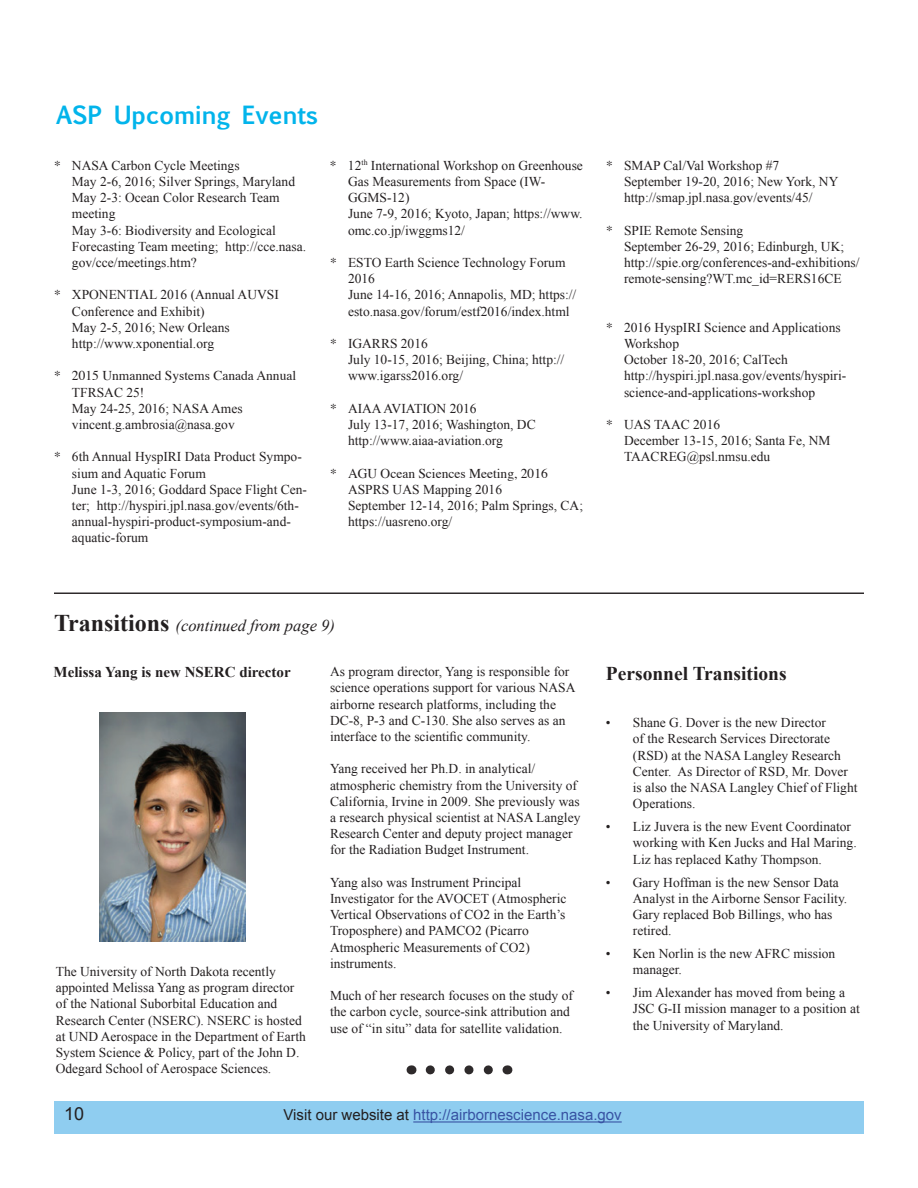
<style>
.page{position:relative;width:918px;height:1188px;background:#fff}
.page>*{position:absolute;margin:0;border:0;box-sizing:border-box;transform-origin:0 0}
.t1{font:700 24px "Euphemia UCAS";letter-spacing:-.02em;color:#02b4eb}
.t2{font:700 19.5px "Times New Roman";color:#231f20}
.t3{font:18px "Arial";color:#231f20}
.t4{font:italic 16.5px "Times New Roman";color:#231f20}
.t5{font:15px "Arial";color:#3853a3}
.t6{font:700 15px "Times New Roman";color:#231f20}
.t7{font:13.5px/16.2px "Times New Roman";color:#231f20}
.t8{font:13.5px "Times";color:#231f20}
.s1{font-family:"Times"}
.s2{font-weight:700;font-style:normal;font-size:24px}
.s3{color:#231f20}
</style>
<div class="page">
<div style="left:54px;top:1101px;width:810px;height:33px;background:#8fcdf0"></div>
<hr style="left:413px;top:1121px;width:209px;height:2px;background:#3853a3">
<hr style="left:54px;top:592px;width:810px;height:2px;background:#231f20">
<img style="left:99px;top:713px;width:147px;height:229px">
<svg style="left:430px;top:1065px;width:63px;height:9px"></svg>
<h1 class="t1" style="left:56px;top:97px;width:264px">ASP Upcoming Events</h1>
<p class="t7" style="left:72px;top:157px;width:236px;text-indent:-18px"><span class="s1">*</span> NASA Carbon Cycle Meetings<br>May 2-6, 2016; Silver Springs, Maryland<br>May 2-3: Ocean Color Research Team meeting<br>May 3-6: Biodiversity and Ecological<br>Forecasting Team meeting; http://cce.nasa. gov/cce/meetings.htm?</p>
<p class="t7" style="left:72px;top:287px;width:208px;text-indent:-18px"><span class="s1">*</span> XPONENTIAL 2016 (Annual AUVSI<br>Conference and Exhibit)<br>May 2-5, 2016; New Orleans http://www.xponential.org</p>
<p class="t8" style="left:54px;top:363px;width:244px">* 2015 Unmanned Systems Canada Annual</p>
<p class="t7" style="left:72px;top:384px;width:172px">TFRSAC 25!<br>May 24-25, 2016; NASA Ames vincent.g.ambrosia@nasa.gov</p>
<p class="t7" style="left:72px;top:449px;width:237px;text-indent:-18px"><span class="s1">*</span> 6th Annual HyspIRI Data Product Sympo&shy;sium and Aquatic Forum<br>June 1-3, 2016; Goddard Space Flight Cen&shy;ter; http://hyspiri.jpl.nasa.gov/events/6th&shy;annual-hyspiri-product-symposium-and&shy;aquatic-forum</p>
<p class="t7" style="left:348px;top:157px;width:236px;text-indent:-18px"><span class="s1">*</span> 12<sup>th</sup> International Workshop on Greenhouse<br>Gas Measurements from Space (IW-<br>GGMS-12)<br>June 7-9, 2016; Kyoto, Japan; https://www. omc.co.jp/iwggms12/</p>
<p class="t7" style="left:348px;top:254px;width:230px;text-indent:-18px"><span class="s1">*</span> ESTO Earth Science Technology Forum<br>2016<br>June 14-16, 2016; Annapolis, MD; https:// esto.nasa.gov/forum/estf2016/index.html</p>
<p class="t7" style="left:348px;top:335px;width:218px;text-indent:-18px"><span class="s1">*</span> IGARRS 2016<br>July 10-15, 2016; Beijing, China; http:// www.igarss2016.org/</p>
<p class="t7" style="left:348px;top:400px;width:189px;text-indent:-18px"><span class="s1">*</span> AIAA AVIATION 2016<br>July 13-17, 2016; Washington, DC http://www.aiaa-aviation.org</p>
<p class="t8" style="left:330px;top:461px;width:219px">* AGU Ocean Sciences Meeting, 2016</p>
<p class="t7" style="left:348px;top:481px;width:237px">ASPRS UAS Mapping 2016<br>September 12-14, 2016; Palm Springs, CA; https://uasreno.org/</p>
<p class="t7" style="left:624px;top:157px;width:216px;text-indent:-18px"><span class="s1">*</span> SMAP Cal/Val Workshop #7<br>September 19-20, 2016; New York, NY http://smap.jpl.nasa.gov/events/45/</p>
<p class="t7" style="left:624px;top:222px;width:237px;text-indent:-18px"><span class="s1">*</span> SPIE Remote Sensing<br>September 26-29, 2016; Edinburgh, UK; http://spie.org/conferences-and-exhibitions/ remote-sensing?WT.mc_id=RERS16CE</p>
<p class="t7" style="left:624px;top:319px;width:224px;text-indent:-18px"><span class="s1">*</span> 2016 HyspIRI Science and Applications Workshop<br>October 18-20, 2016; CalTech http://hyspiri.jpl.nasa.gov/events/hyspiri&shy;science-and-applications-workshop</p>
<p class="t7" style="left:624px;top:416px;width:208px;text-indent:-18px"><span class="s1">*</span> UAS TAAC 2016<br>December 13-15, 2016; Santa Fe, NM<br>TAACREG@psl.nmsu.edu</p>
<p class="t4" style="left:54px;top:614px;width:282px"><span class="s2">Transitions</span> (continued from page 9)</p>
<p class="t6" style="left:54px;top:662px;width:239px">Melissa Yang is new NSERC director</p>
<p class="t7" style="left:330px;top:663px;width:247px">As program director, Yang is responsible for science operations support for various NASA airborne research platforms, including the DC-8, P-3 and C-130. She also serves as an interface to the scientific community.</p>
<p class="t7" style="left:330px;top:761px;width:252px">Yang received her Ph.D. in analytical/ atmospheric chemistry from the University of California, Irvine in 2009. She previously was a research physical scientist at NASA Langley Research Center and deputy project manager for the Radiation Budget Instrument.</p>
<p class="t7" style="left:330px;top:874px;width:238px">Yang also was Instrument Principal Investigator for the AVOCET (Atmospheric Vertical Observations of CO2 in the Earth’s Troposphere) and PAMCO2 (Picarro Atmospheric Measurements of CO2) instruments.</p>
<p class="t7" style="left:330px;top:987px;width:244px">Much of her research focuses on the study of the carbon cycle, source-sink attribution and use of “in situ” data for satellite validation.</p>
<p class="t7" style="left:56px;top:963px;width:252px">The University of North Dakota recently appointed Melissa Yang as program director of the National Suborbital Education and Research Center (NSERC). NSERC is hosted at UND Aerospace in the Department of Earth System Science &amp; Policy, part of the John D.<br>Odegard School of Aerospace Sciences.</p>
<h2 class="t2" style="left:606px;top:660px;width:182px">Personnel Transitions</h2>
<p class="t7" style="left:633px;top:714px;width:226px;text-indent:-27px">• Shane G. Dover is the new Director<br>of the Research Services Directorate (RSD) at the NASA Langley Research<br>Center. As Director of RSD, Mr. Dover is also the NASA Langley Chief of Flight<br>Operations.</p>
<p class="t7" style="left:633px;top:818px;width:225px;text-indent:-27px">• Liz Juvera is the new Event Coordinator working with Ken Jucks and Hal Maring.<br>Liz has replaced Kathy Thompson.</p>
<p class="t7" style="left:633px;top:874px;width:216px;text-indent:-27px">• Gary Hoffman is the new Sensor Data<br>Analyst in the Airborne Sensor Facility.<br>Gary replaced Bob Billings, who has retired.</p>
<p class="t7" style="left:633px;top:945px;width:204px;text-indent:-27px">• Ken Norlin is the new AFRC mission manager.</p>
<p class="t7" style="left:633px;top:984px;width:228px;text-indent:-27px">• Jim Alexander has moved from being a<br>JSC G-II mission manager to a position at the University of Maryland.</p>
<h3 class="t3" style="left:64px;top:1102px;width:22px">10</h3>
<p class="t5" style="left:284px;top:1105px;width:340px"><span class="s3">Visit our website at</span> http://airbornescience.nasa.gov</p>
</div>
